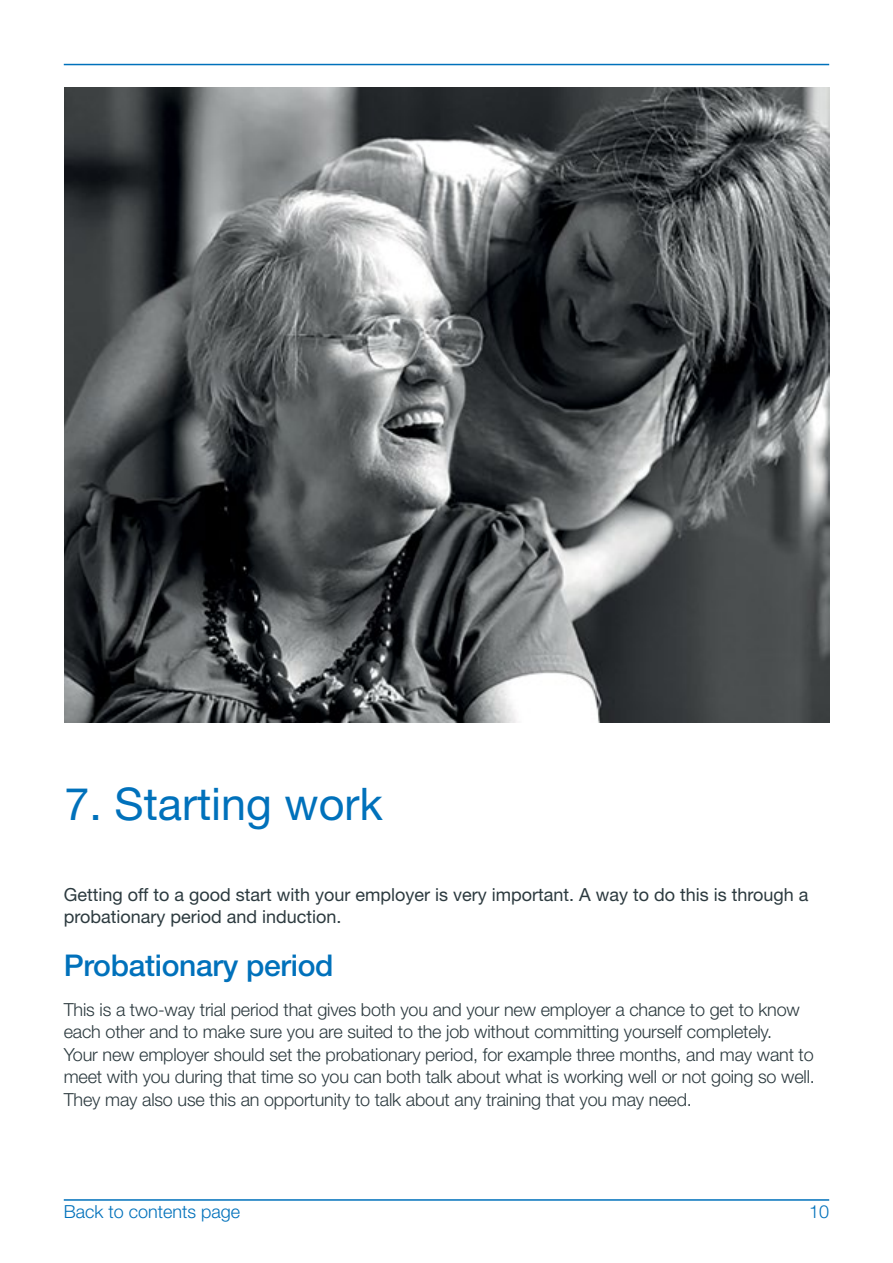
<style>
.page{position:relative;width:893px;height:1263px;background:#fff}
.page>*{position:absolute;margin:0;border:0;box-sizing:border-box;transform-origin:0 0}
.t1{font:45px "Helvetica Neue LT Std";color:#0071bb}
.t2{font:500 30px "Helvetica Neue LT Std";letter-spacing:-.01em;color:#0071bb}
.t3{font:300 18px/22.5px "Helvetica Neue LT Std";letter-spacing:-.01em;color:#2c3a3f}
.t4{font:18px/22.5px "Helvetica Neue LT Std";color:#2c3a3f}
.t5{font:300 18px "Helvetica Neue LT Std";color:#0071bb}
</style>
<div class="page">
<img style="left:65px;top:87px;width:764px;height:635px">
<hr style="left:64px;top:64px;width:765px;height:1px;background:#0071bb">
<hr style="left:64px;top:1199px;width:765px;height:2px;background:#0071bb">
<h1 class="t1" style="left:65px;top:777px;width:320px">7. Starting work</h1>
<p class="t4" style="left:64px;top:883px;width:746px">Getting off to a good start with your employer is very important. A way to do this is through a probationary period and induction.</p>
<h2 class="t2" style="left:64px;top:948px;width:271px">Probationary period</h2>
<p class="t3" style="left:64px;top:998px;width:753px">This is a two-way trial period that gives both you and your new employer a chance to get to know each other and to make sure you are suited to the job without committing yourself completely.<br>Your new employer should set the probationary period, for example three months, and may want to meet with you during that time so you can both talk about what is working well or not going so well.<br>They may also use this an opportunity to talk about any training that you may need.</p>
<p class="t5" style="left:64px;top:1200px;width:178px">Back to contents page</p>
<p class="t5" style="left:809px;top:1200px;width:22px">10</p>
</div>
